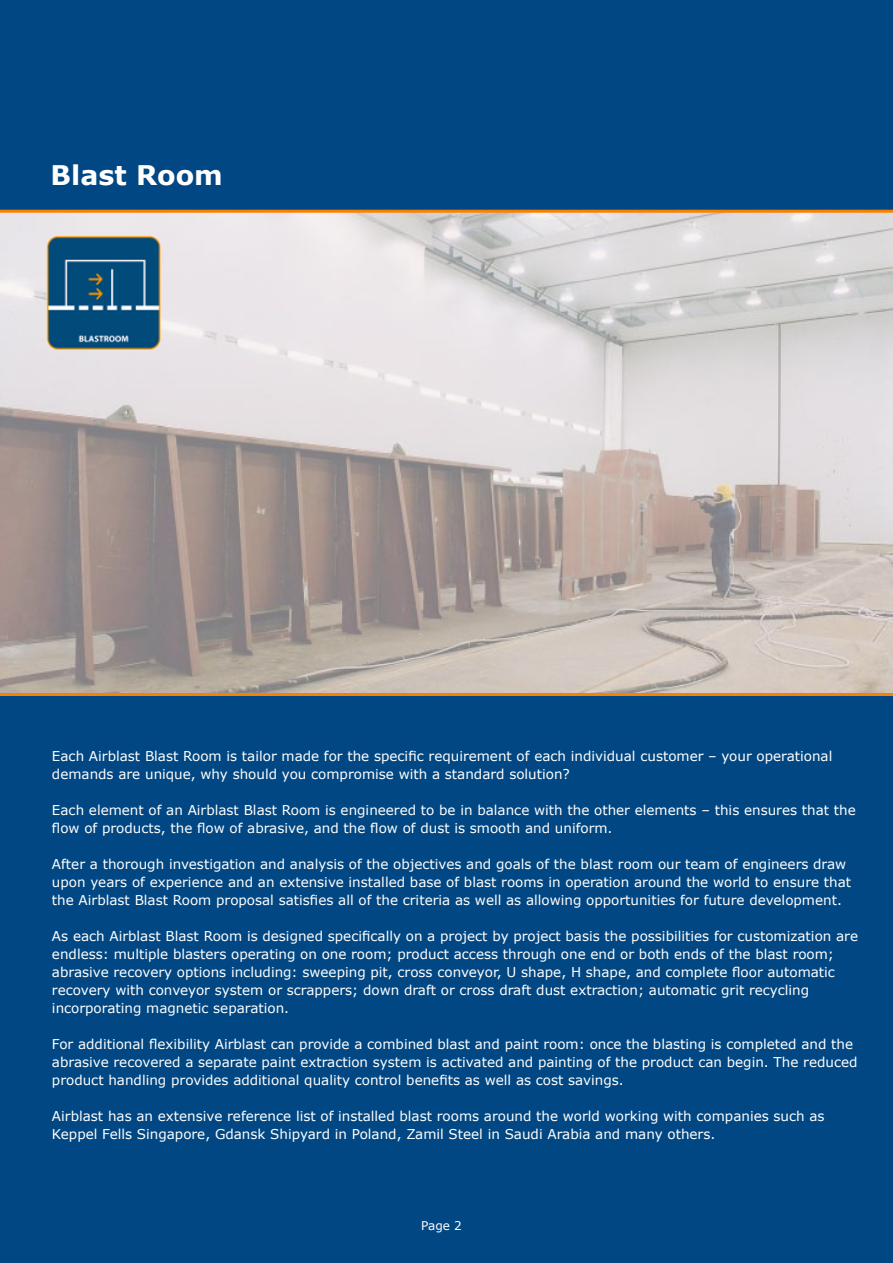
<style>
.page{position:relative;width:893px;height:1263px;background:#fff}
.page>*{position:absolute;margin:0;border:0;box-sizing:border-box;transform-origin:0 0}
.t1{font:700 27px "Verdana";color:#fff}
.t2{font:13.5px/18px "Verdana";color:#fff}
.t3{font:12px "Verdana";color:#fff}
</style>
<div class="page">
<div style="left:0;top:0;width:893px;height:211px;background:#004783"></div>
<div style="left:0;top:696px;width:893px;height:567px;background:#004783"></div>
<svg style="left:0;top:210px;width:893px;height:486px;background:#c8bebb"></svg>
<img style="left:43px;top:232px;width:122px;height:120px">
<h1 class="t1" style="left:51px;top:156px;width:174px">Blast Room</h1>
<h1 class="t1" style="left:127px;top:156px;width:81px">ro m</h1>
<p class="t2" style="left:52px;top:747px;width:782px">Each Airblast Blast Room is tailor made for the specific requirement of each individual customer – your operational demands are unique, why should you compromise with a standard solution?</p>
<p class="t2" style="left:52px;top:801px;width:805px">Each element of an Airblast Blast Room is engineered to be in balance with the other elements – this ensures that the flow of products, the flow of abrasive, and the flow of dust is smooth and uniform.</p>
<p class="t2" style="left:52px;top:855px;width:801px">After a thorough investigation and analysis of the objectives and goals of the blast room our team of engineers draw upon years of experience and an extensive installed base of blast rooms in operation around the world to ensure that the Airblast Blast Room proposal satisfies all of the criteria as well as allowing opportunities for future development.</p>
<p class="t2" style="left:52px;top:927px;width:808px">As each Airblast Blast Room is designed specifically on a project by project basis the possibilities for customization are endless: multiple blasters operating on one room; product access through one end or both ends of the blast room; abrasive recovery options including: sweeping pit, cross conveyor, U shape, H shape, and complete floor automatic recovery with conveyor system or scrappers; down draft or cross draft dust extraction; automatic grit recycling incorporating magnetic separation.</p>
<p class="t2" style="left:52px;top:1035px;width:807px">For additional flexibility Airblast can provide a combined blast and paint room: once the blasting is completed and the abrasive recovered a separate paint extraction system is activated and painting of the product can begin. The reduced product handling provides additional quality control benefits as well as cost savings.</p>
<p class="t2" style="left:52px;top:1107px;width:774px">Airblast has an extensive reference list of installed blast rooms around the world working with companies such as<br>Keppel Fells Singapore, Gdansk Shipyard in Poland, Zamil Steel in Saudi Arabia and many others.</p>
<p class="t3" style="left:421px;top:1218px;width:42px">Page 2</p>
</div>
